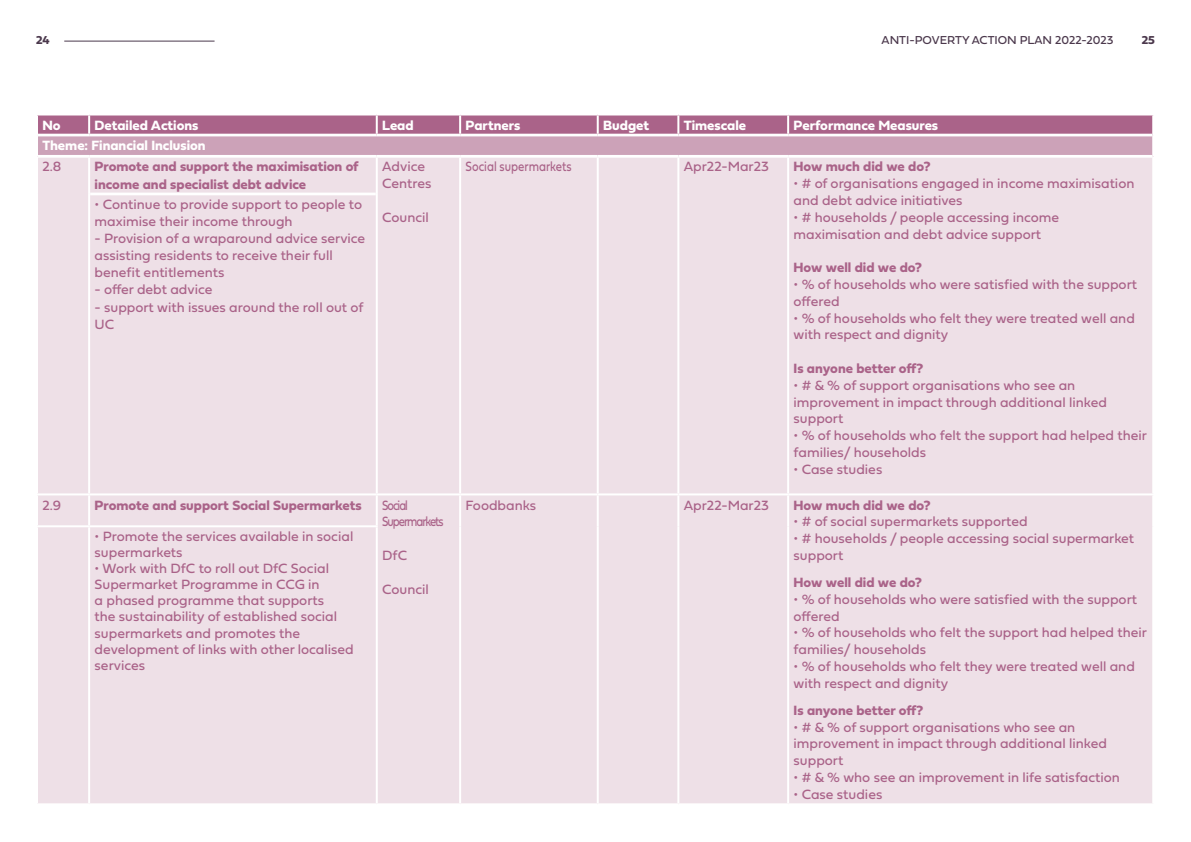
<style>
.page{position:relative;width:1191px;height:842px;background:#fff}
.page>*{position:absolute;margin:0;border:0;box-sizing:border-box;transform-origin:0 0}
.t1{font:14px/16.8px "Fieldwork Geo Regular";color:#aa6389}
.t2{font:14px/17.1px "Fieldwork Geo Bold";color:#aa6389}
.t3{font:14px "Fieldwork Geo Bold";color:#fff}
.t4{font:14px "Fieldwork Geo Regular";color:#aa6389;scale:.82 1}
.t5{font:14px/16.8px "Fieldwork Geo Regular";letter-spacing:-.09em;color:#aa6389;scale:.81 1}
.t6{font:12px "Fieldwork Geo Regular";color:#4b384c}
.t7{font:12px "Fieldwork Geo Bold";color:#4b384c}
</style>
<div class="page">
<hr style="left:64px;top:41px;width:150px;height:1px;background:#4b384c">
<div style="left:37px;top:135px;width:1116px;height:21px;background:#cca2b8"></div>
<div style="left:38px;top:158px;width:1114px;height:645px;background:#eee0e7"></div>
<hr style="left:38px;top:134px;width:51px;height:2px;background:#fff">
<hr style="left:89px;top:134px;width:288px;height:2px;background:#fff">
<hr style="left:377px;top:134px;width:83px;height:2px;background:#fff">
<hr style="left:460px;top:134px;width:138px;height:2px;background:#fff">
<hr style="left:598px;top:134px;width:80px;height:2px;background:#fff">
<hr style="left:678px;top:134px;width:110px;height:2px;background:#fff">
<hr style="left:788px;top:134px;width:364px;height:2px;background:#fff">
<hr style="left:38px;top:155px;width:51px;height:3px;background:#fff">
<hr style="left:89px;top:155px;width:288px;height:3px;background:#fff">
<hr style="left:377px;top:155px;width:83px;height:3px;background:#fff">
<hr style="left:460px;top:155px;width:138px;height:3px;background:#fff">
<hr style="left:598px;top:155px;width:80px;height:3px;background:#fff">
<hr style="left:678px;top:155px;width:110px;height:3px;background:#fff">
<hr style="left:788px;top:155px;width:364px;height:3px;background:#fff">
<hr style="left:90px;top:193px;width:286px;height:2px;background:#fff">
<svg style="left:37px;top:114px;width:1115px;height:21px;background:#b67a9a"></svg>
<hr style="left:36px;top:135px;width:2px;height:21px;background:#fff">
<hr style="left:1152px;top:135px;width:2px;height:21px;background:#fff">
<hr style="left:88px;top:158px;width:2px;height:36px;background:#fff">
<hr style="left:376px;top:158px;width:2px;height:36px;background:#fff">
<hr style="left:459px;top:158px;width:2px;height:36px;background:#fff">
<hr style="left:597px;top:158px;width:2px;height:36px;background:#fff">
<hr style="left:677px;top:158px;width:2px;height:36px;background:#fff">
<hr style="left:787px;top:158px;width:2px;height:36px;background:#fff">
<hr style="left:459px;top:194px;width:2px;height:299px;background:#fff">
<hr style="left:597px;top:194px;width:2px;height:299px;background:#fff">
<hr style="left:677px;top:194px;width:2px;height:299px;background:#fff">
<hr style="left:787px;top:194px;width:2px;height:299px;background:#fff">
<hr style="left:377px;top:493px;width:83px;height:2px;background:#fff">
<hr style="left:460px;top:493px;width:138px;height:2px;background:#fff">
<hr style="left:459px;top:495px;width:2px;height:31px;background:#fff">
<hr style="left:598px;top:493px;width:80px;height:2px;background:#fff">
<hr style="left:597px;top:495px;width:2px;height:31px;background:#fff">
<hr style="left:678px;top:493px;width:110px;height:2px;background:#fff">
<hr style="left:677px;top:495px;width:2px;height:31px;background:#fff">
<hr style="left:788px;top:493px;width:366px;height:2px;background:#fff">
<hr style="left:787px;top:495px;width:2px;height:31px;background:#fff">
<hr style="left:459px;top:526px;width:2px;height:277px;background:#fff">
<hr style="left:597px;top:526px;width:2px;height:277px;background:#fff">
<hr style="left:677px;top:526px;width:2px;height:277px;background:#fff">
<hr style="left:787px;top:526px;width:2px;height:277px;background:#fff">
<hr style="left:88px;top:194px;width:2px;height:299px;background:#fff">
<hr style="left:376px;top:194px;width:2px;height:299px;background:#fff">
<hr style="left:36px;top:493px;width:53px;height:2px;background:#fff">
<hr style="left:89px;top:493px;width:288px;height:2px;background:#fff">
<hr style="left:88px;top:495px;width:2px;height:30px;background:#fff">
<hr style="left:376px;top:495px;width:2px;height:30px;background:#fff">
<hr style="left:36px;top:525px;width:53px;height:2px;background:#fff">
<hr style="left:89px;top:525px;width:289px;height:2px;background:#fff">
<hr style="left:88px;top:527px;width:2px;height:276px;background:#fff">
<hr style="left:376px;top:527px;width:2px;height:276px;background:#fff">
<p class="t7" style="left:36px;top:31px;width:15px">24</p>
<p class="t6" style="left:881px;top:31px;width:233px">ANTI-POVERTY ACTION PLAN 2022-2023</p>
<p class="t7" style="left:1141px;top:31px;width:15px">25</p>
<p class="t3" style="left:42px;top:114px;width:20px">No</p>
<p class="t3" style="left:95px;top:114px;width:105px">Detailed Actions</p>
<p class="t3" style="left:382px;top:114px;width:33px">Lead</p>
<p class="t3" style="left:465px;top:114px;width:56px">Partners</p>
<p class="t3" style="left:603px;top:114px;width:47px">Budget</p>
<p class="t3" style="left:684px;top:114px;width:64px">Timescale</p>
<p class="t3" style="left:793px;top:114px;width:146px">Performance Measures</p>
<p class="t3" style="left:42px;top:134px;width:165px">Theme: Financial Inclusion</p>
<p class="t1" style="left:42px;top:158px;width:20px">2.8</p>
<p class="t2" style="left:95px;top:158px;width:265px">Promote and support the maximisation of income and specialist debt advice</p>
<p class="t1" style="left:382px;top:158px;width:51px">Advice<br>Centres</p>
<p class="t1" style="left:382px;top:208px;width:48px">Council</p>
<p class="t4" style="left:465px;top:156px;width:131px">Social supermarkets</p>
<p class="t1" style="left:684px;top:158px;width:87px">Apr22-Mar23</p>
<p class="t2" style="left:793px;top:158px;width:138px">How much did we do?</p>
<p class="t1" style="left:793px;top:175px;width:342px">• # of organisations engaged in income maximisation and debt advice initiatives</p>
<p class="t1" style="left:793px;top:208px;width:267px">• # households / people accessing income maximisation and debt advice support</p>
<p class="t2" style="left:793px;top:258px;width:130px">How well did we do?</p>
<p class="t1" style="left:793px;top:275px;width:345px">• % of households who were satisfied with the support offered</p>
<p class="t1" style="left:793px;top:309px;width:343px">• % of households who felt they were treated well and with respect and dignity</p>
<p class="t2" style="left:793px;top:359px;width:131px">Is anyone better off?</p>
<p class="t1" style="left:793px;top:376px;width:315px">• # &amp; % of support organisations who see an improvement in impact through additional linked support</p>
<p class="t1" style="left:793px;top:427px;width:355px">• % of households who felt the support had helped their families/ households</p>
<p class="t1" style="left:793px;top:460px;width:90px">• Case studies</p>
<p class="t1" style="left:95px;top:195px;width:269px;line-height:17.1px">• Continue to provide support to people to maximise their income through</p>
<p class="t1" style="left:95px;top:229px;width:272px;line-height:17.1px">- Provision of a wraparound advice service assisting residents to receive their full benefit entitlements</p>
<p class="t1" style="left:95px;top:281px;width:119px">- offer debt advice</p>
<p class="t1" style="left:95px;top:298px;width:270px;line-height:17.1px">- support with issues around the roll out of<br>UC</p>
<p class="t1" style="left:42px;top:496px;width:20px">2.9</p>
<p class="t2" style="left:95px;top:496px;width:268px">Promote and support Social Supermarkets</p>
<p class="t5" style="left:382px;top:496px;width:77px">Social<br>Supermarkets</p>
<p class="t1" style="left:382px;top:546px;width:26px">DfC</p>
<p class="t1" style="left:382px;top:580px;width:48px">Council</p>
<p class="t1" style="left:95px;top:528px;width:260px;line-height:16px">• Promote the services available in social supermarkets</p>
<p class="t1" style="left:95px;top:560px;width:261px;line-height:16px">• Work with DfC to roll out DfC Social<br>Supermarket Programme in CCG in<br>a phased programme that supports<br>the sustainability of established social supermarkets and promotes the development of links with other localised services</p>
<p class="t1" style="left:465px;top:496px;width:72px">Foodbanks</p>
<p class="t1" style="left:684px;top:496px;width:87px">Apr22-Mar23</p>
<p class="t2" style="left:793px;top:496px;width:138px">How much did we do?</p>
<p class="t1" style="left:793px;top:513px;width:236px">• # of social supermarkets supported</p>
<p class="t1" style="left:793px;top:529px;width:342px">• # households / people accessing social supermarket support</p>
<p class="t2" style="left:793px;top:573px;width:130px">How well did we do?</p>
<p class="t1" style="left:793px;top:590px;width:345px">• % of households who were satisfied with the support offered</p>
<p class="t1" style="left:793px;top:624px;width:355px">• % of households who felt the support had helped their families/ households</p>
<p class="t1" style="left:793px;top:657px;width:343px">• % of households who felt they were treated well and with respect and dignity</p>
<p class="t2" style="left:793px;top:701px;width:131px">Is anyone better off?</p>
<p class="t1" style="left:793px;top:718px;width:315px">• # &amp; % of support organisations who see an improvement in impact through additional linked support</p>
<p class="t1" style="left:793px;top:768px;width:328px">• # &amp; % who see an improvement in life satisfaction</p>
<p class="t1" style="left:793px;top:785px;width:90px">• Case studies</p>
</div>
